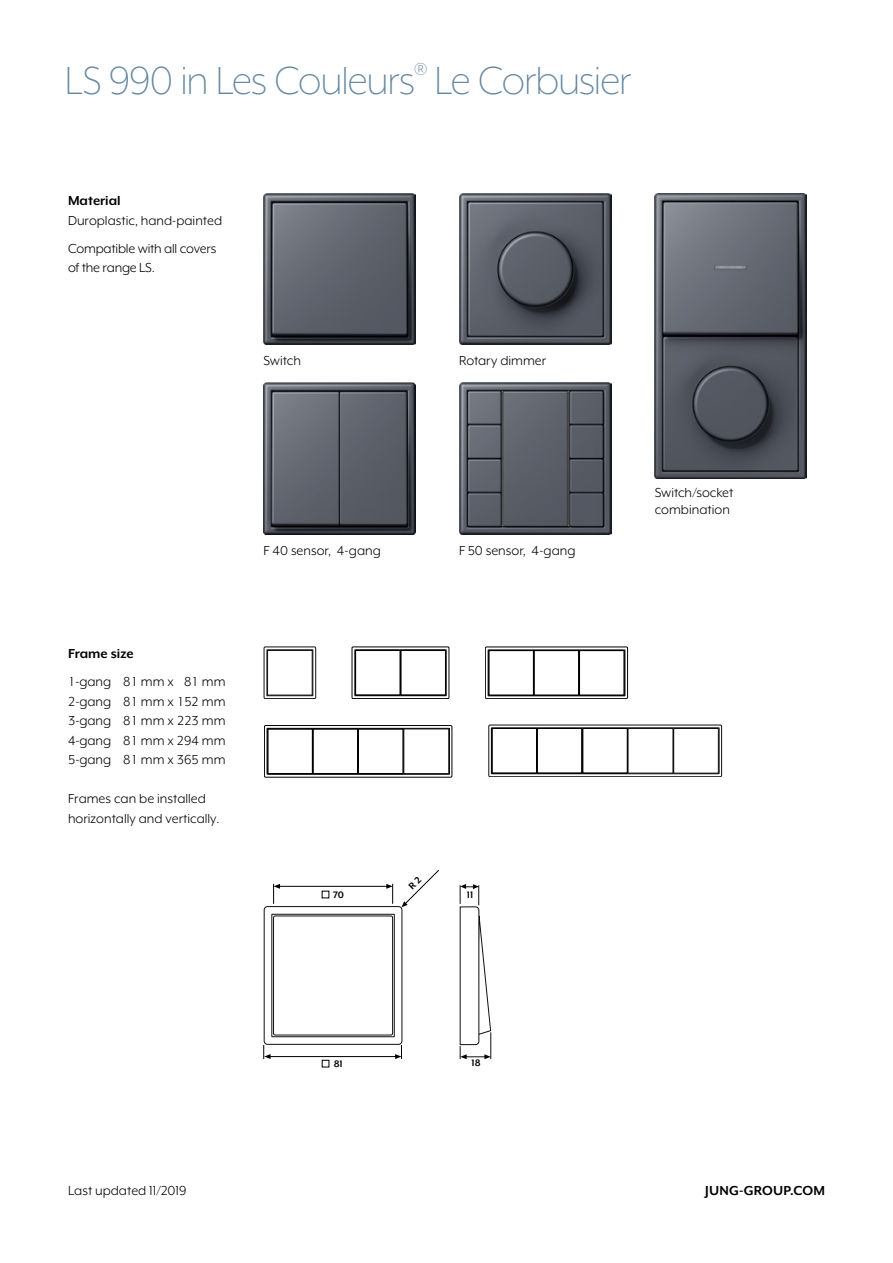
<style>
.page{position:relative;width:893px;height:1263px;background:#fff}
.page>*{position:absolute;margin:0;border:0;box-sizing:border-box;transform-origin:0 0}
.t1{font:300 45px "Mr Eaves XL Mod OT";letter-spacing:-.025em;color:#6588a1}
.t2{font:15px/19.5px "Mr Eaves XL Mod OT";color:#000}
.t3{font:700 15px "Mr Eaves XL Mod OT";color:#000}
.t4{font:700 10.8px "Mr Eaves XL Mod OT";color:#000001}
</style>
<div class="page">
<svg style="left:264px;top:647px;width:52px;height:52px"></svg>
<div style="left:267px;top:650px;width:45px;height:45px;border:1px solid #0f1010"></div>
<svg style="left:352px;top:647px;width:97px;height:52px"></svg>
<div style="left:401px;top:650px;width:45px;height:45px;border:1px solid #000"></div>
<div style="left:401px;top:650px;width:44px;height:45px;border:1px solid #000"></div>
<div style="left:355px;top:650px;width:45px;height:45px;border:1px solid #000"></div>
<div style="left:356px;top:650px;width:44px;height:45px;border:1px solid #000"></div>
<svg style="left:485px;top:647px;width:143px;height:52px"></svg>
<div style="left:534px;top:650px;width:45px;height:45px;border:1px solid #000"></div>
<div style="left:489px;top:650px;width:45px;height:45px;border:1px solid #000"></div>
<div style="left:489px;top:650px;width:44px;height:45px;border:1px solid #000"></div>
<div style="left:579px;top:650px;width:45px;height:45px;border:1px solid #000"></div>
<svg style="left:264px;top:725px;width:188px;height:52px"></svg>
<div style="left:313px;top:729px;width:45px;height:45px;border:1px solid #000"></div>
<div style="left:268px;top:729px;width:45px;height:45px;border:1px solid #000"></div>
<div style="left:268px;top:729px;width:44px;height:45px;border:1px solid #000"></div>
<div style="left:358px;top:729px;width:45px;height:45px;border:1px solid #000"></div>
<div style="left:404px;top:729px;width:45px;height:45px;border:1px solid #0f1010"></div>
<div style="left:489px;top:725px;width:233px;height:52px;border:1px solid #0f1010"></div>
<svg style="left:491px;top:728px;width:228px;height:46px"></svg>
<svg style="left:460px;top:884px;width:31px;height:175px"></svg>
<div style="left:322px;top:1060px;width:7px;height:7px;border:1px solid #000"></div>
<img style="left:264px;top:193px;width:151px;height:152px">
<img style="left:459px;top:193px;width:152px;height:152px">
<img style="left:459px;top:383px;width:152px;height:151px">
<img style="left:264px;top:383px;width:151px;height:151px">
<img style="left:655px;top:193px;width:152px;height:286px">
<svg style="left:264px;top:870px;width:175px;height:189px"></svg>
<h1 class="t1" style="left:65px;top:58px;width:568px">LS 990 in Les Couleurs<sup>®</sup> Le Corbusier</h1>
<p class="t3" style="left:68px;top:193px;width:54px">Material</p>
<p class="t2" style="left:68px;top:206px;width:156px;line-height:28px">Duroplastic, hand-painted<br>Compatible with all covers</p>
<p class="t2" style="left:68px;top:258px;width:88px">of the range LS.</p>
<p class="t2" style="left:263px;top:351px;width:39px">Switch</p>
<p class="t2" style="left:459px;top:351px;width:89px">Rotary dimmer</p>
<p class="t3" style="left:68px;top:646px;width:67px">Frame size</p>
<p class="t2" style="left:68px;top:672px;width:159px;text-align:justify">1-gang 81 mm x 81 mm 2-gang 81 mm x 152 mm 3-gang 81 mm x 223 mm 4-gang 81 mm x 294 mm 5-gang 81 mm x 365 mm</p>
<p class="t2" style="left:68px;top:789px;width:153px">Frames can be installed horizontally and vertically.</p>
<p class="t2" style="left:263px;top:541px;width:119px">F 40 sensor, 4-gang</p>
<p class="t2" style="left:459px;top:541px;width:118px">F 50 sensor, 4-gang</p>
<p class="t4" style="left:333px;top:889px;width:12px">70</p>
<p class="t4" style="left:467px;top:889px;width:8px">11</p>
<p class="t2" style="left:655px;top:484px;width:80px;line-height:17.2px">Switch/socket combination</p>
<p class="t2" style="left:68px;top:1181px;width:120px">Last updated 11/2019</p>
<p class="t4" style="left:334px;top:1058px;width:11px">81</p>
<p class="t4" style="left:471px;top:1057px;width:11px">18</p>
<p class="t3" style="left:705px;top:1183px;width:121px">JUNG-GROUP.COM</p>
</div>
